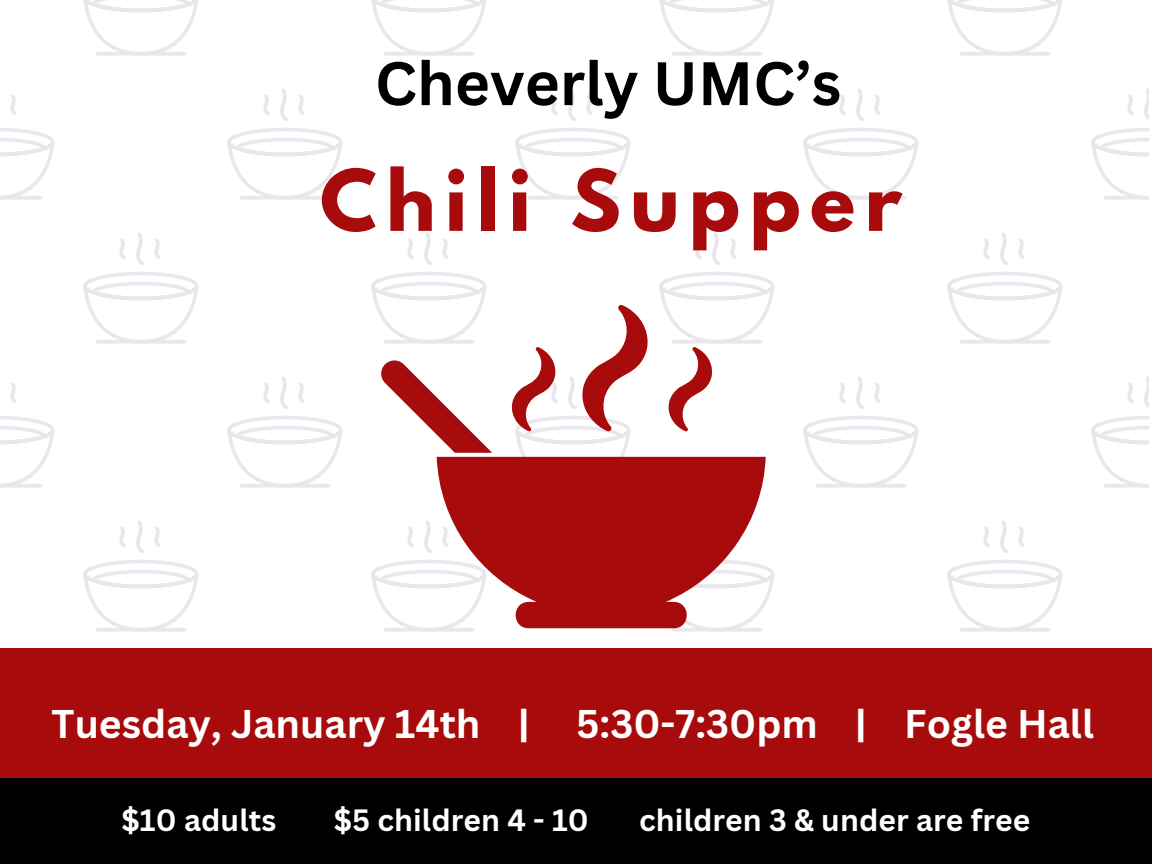
<style>
.page{position:relative;width:1152px;height:864px;background:#fff}
.page>*{position:absolute;margin:0;border:0;box-sizing:border-box;transform-origin:0 0}
.t1{font:700 75px "League Spartan";letter-spacing:.125em;color:#a80b0b}
.t2{font:700 60px "Canva Sans";color:#000}
.t3{font:700 39px "Canva Sans";color:#fff}
.t4{font:700 30px "Canva Sans";letter-spacing:.005em;color:#fff}
</style>
<div class="page">
<svg style="left:83px;top:560px;width:115px;height:69px"></svg>
<svg style="left:136px;top:520px;width:9px;height:33px"></svg>
<svg style="left:119px;top:527px;width:7px;height:20px"></svg>
<svg style="left:154px;top:527px;width:7px;height:20px"></svg>
<hr style="left:96px;top:628px;width:90px;height:4px;background:#eae6ed;border-radius:2px">
<svg style="left:371px;top:560px;width:103px;height:69px"></svg>
<svg style="left:424px;top:520px;width:9px;height:33px"></svg>
<svg style="left:407px;top:527px;width:7px;height:20px"></svg>
<hr style="left:384px;top:628px;width:90px;height:4px;background:#eae6ed;border-radius:2px">
<svg style="left:659px;top:566px;width:115px;height:63px"></svg>
<hr style="left:672px;top:628px;width:90px;height:4px;background:#eae6ed;border-radius:2px">
<svg style="left:947px;top:560px;width:115px;height:69px"></svg>
<svg style="left:1000px;top:520px;width:9px;height:33px"></svg>
<svg style="left:983px;top:527px;width:7px;height:20px"></svg>
<svg style="left:1018px;top:527px;width:7px;height:20px"></svg>
<hr style="left:960px;top:628px;width:90px;height:4px;background:#eae6ed;border-radius:2px">
<svg style="left:10px;top:383px;width:7px;height:20px"></svg>
<svg style="left:0;top:416px;width:54px;height:72px"></svg>
<svg style="left:227px;top:416px;width:115px;height:69px"></svg>
<svg style="left:280px;top:376px;width:9px;height:33px"></svg>
<svg style="left:263px;top:383px;width:7px;height:20px"></svg>
<svg style="left:298px;top:383px;width:7px;height:20px"></svg>
<hr style="left:240px;top:484px;width:90px;height:4px;background:#eae6ed;border-radius:2px">
<svg style="left:803px;top:416px;width:115px;height:69px"></svg>
<svg style="left:856px;top:376px;width:9px;height:33px"></svg>
<svg style="left:839px;top:383px;width:7px;height:20px"></svg>
<svg style="left:874px;top:383px;width:7px;height:20px"></svg>
<hr style="left:816px;top:484px;width:90px;height:4px;background:#eae6ed;border-radius:2px">
<svg style="left:1144px;top:376px;width:5px;height:32px"></svg>
<svg style="left:1127px;top:383px;width:7px;height:20px"></svg>
<svg style="left:1091px;top:416px;width:58px;height:72px"></svg>
<svg style="left:83px;top:272px;width:115px;height:69px"></svg>
<svg style="left:136px;top:232px;width:9px;height:33px"></svg>
<svg style="left:119px;top:239px;width:7px;height:20px"></svg>
<svg style="left:154px;top:239px;width:7px;height:20px"></svg>
<hr style="left:96px;top:340px;width:90px;height:4px;background:#eae6ed;border-radius:2px">
<svg style="left:371px;top:272px;width:115px;height:69px"></svg>
<svg style="left:424px;top:232px;width:9px;height:33px"></svg>
<svg style="left:407px;top:239px;width:7px;height:20px"></svg>
<svg style="left:442px;top:239px;width:7px;height:20px"></svg>
<hr style="left:384px;top:340px;width:90px;height:4px;background:#eae6ed;border-radius:2px">
<svg style="left:712px;top:232px;width:9px;height:33px"></svg>
<svg style="left:695px;top:239px;width:7px;height:20px"></svg>
<svg style="left:730px;top:239px;width:7px;height:20px"></svg>
<svg style="left:947px;top:272px;width:115px;height:69px"></svg>
<svg style="left:1000px;top:232px;width:9px;height:33px"></svg>
<svg style="left:983px;top:239px;width:7px;height:20px"></svg>
<svg style="left:1018px;top:239px;width:7px;height:20px"></svg>
<hr style="left:960px;top:340px;width:90px;height:4px;background:#eae6ed;border-radius:2px">
<svg style="left:10px;top:95px;width:7px;height:20px"></svg>
<svg style="left:0;top:128px;width:54px;height:72px"></svg>
<svg style="left:227px;top:128px;width:115px;height:69px"></svg>
<svg style="left:280px;top:88px;width:9px;height:33px"></svg>
<svg style="left:263px;top:95px;width:7px;height:20px"></svg>
<svg style="left:298px;top:95px;width:7px;height:20px"></svg>
<hr style="left:240px;top:196px;width:90px;height:4px;background:#eae6ed;border-radius:2px">
<svg style="left:515px;top:128px;width:115px;height:69px"></svg>
<svg style="left:568px;top:88px;width:9px;height:33px"></svg>
<svg style="left:551px;top:95px;width:7px;height:20px"></svg>
<svg style="left:586px;top:95px;width:7px;height:20px"></svg>
<hr style="left:528px;top:196px;width:90px;height:4px;background:#eae6ed;border-radius:2px">
<svg style="left:803px;top:128px;width:115px;height:69px"></svg>
<svg style="left:856px;top:88px;width:9px;height:33px"></svg>
<svg style="left:839px;top:95px;width:7px;height:20px"></svg>
<svg style="left:874px;top:95px;width:7px;height:20px"></svg>
<hr style="left:816px;top:196px;width:90px;height:4px;background:#eae6ed;border-radius:2px">
<svg style="left:1144px;top:88px;width:5px;height:32px"></svg>
<svg style="left:1127px;top:95px;width:7px;height:20px"></svg>
<svg style="left:1091px;top:128px;width:58px;height:72px"></svg>
<svg style="left:83px;top:0;width:115px;height:53px"></svg>
<hr style="left:96px;top:52px;width:90px;height:4px;background:#eae6ed;border-radius:2px">
<svg style="left:371px;top:0;width:115px;height:53px"></svg>
<hr style="left:384px;top:52px;width:90px;height:4px;background:#eae6ed;border-radius:2px">
<svg style="left:659px;top:0;width:115px;height:53px"></svg>
<hr style="left:672px;top:52px;width:90px;height:4px;background:#eae6ed;border-radius:2px">
<svg style="left:947px;top:0;width:115px;height:53px"></svg>
<hr style="left:960px;top:52px;width:90px;height:4px;background:#eae6ed;border-radius:2px">
<div style="left:0;top:649px;width:1152px;height:150px;background:#a80b0b"></div>
<div style="left:0;top:779px;width:1152px;height:85px;background:#000"></div>
<svg style="left:437px;top:457px;width:329px;height:171px;fill:#a80b0b"></svg>
<svg style="left:505px;top:272px;width:269px;height:216px"></svg>
<svg style="left:381px;top:360px;width:111px;height:93px"></svg>
<p class="t2" style="left:375px;top:41px;width:468px">Cheverly UMC’s</p>
<p class="t1" style="left:320px;top:163px;width:583px">Chili Supper</p>
<h1 class="t3" style="left:52px;top:696px;width:1044px">Tuesday, January 14th | 5:30-7:30pm | Fogle Hall</h1>
<h2 class="t4" style="left:121px;top:799px;width:156px">$10 adults</h2>
<h2 class="t4" style="left:334px;top:799px;width:257px">$5 children 4 - 10</h2>
<h2 class="t4" style="left:639px;top:799px;width:393px">children 3 &amp; under are free</h2>
</div>
